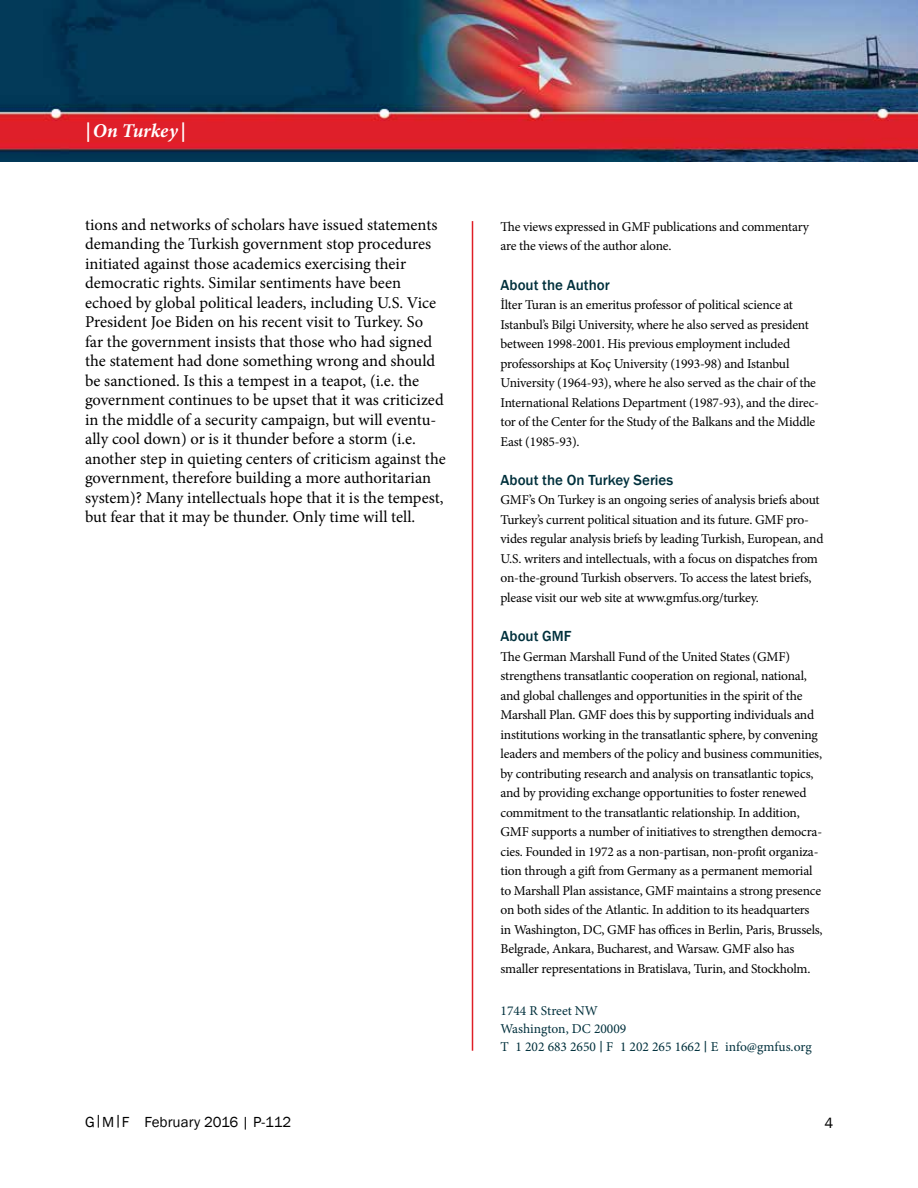
<style>
.page{position:relative;width:918px;height:1188px;background:#fff}
.page>*{position:absolute;margin:0;border:0;box-sizing:border-box;transform-origin:0 0}
.t1{font:italic 700 19.5px "Minion Pro";color:#fff}
.t2{font:16.5px/19.5px "Minion Pro";color:#000}
.t3{font:500 15px "Franklin Gothic";color:#00303c}
.t4{font:15px "Franklin Gothic";color:#000}
.t5{font:13.5px/19.5px "Minion Pro";letter-spacing:-.015em;color:#000}
.t6{font:13.5px/18px "Minion Pro";color:#00303c}
.s1{font-family:"Franklin Gothic"}
</style>
<div class="page">
<img style="left:0;top:0;width:918px;height:162px">
<hr style="left:472px;top:221px;width:1px;height:830px;background:#df1e26">
<h1 class="t1" style="left:85px;top:117px;width:102px">|On Turkey |</h1>
<p class="t2" style="left:85px;top:215px;width:362px">tions and networks of scholars have issued statements demanding the Turkish government stop procedures initiated against those academics exercising their democratic rights. Similar sentiments have been echoed by global political leaders, including U.S. Vice President Joe Biden on his recent visit to Turkey. So<br>far the government insists that those who had signed the statement had done something wrong and should be sanctioned. Is this a tempest in a teapot, (i.e. the government continues to be upset that it was criticized in the middle of a security campaign, but will eventu&shy;ally cool down) or is it thunder before a storm (i.e. another step in quieting centers of criticism against the government, therefore building a more authoritarian system)? Many intellectuals hope that it is the tempest, but fear that it may be thunder. Only time will tell.</p>
<p class="t5" style="left:501px;top:217px;width:310px">The views expressed in GMF publications and commentary are the views of the author alone.</p>
<p class="t3" style="left:501px;top:275px;width:111px">About the Author</p>
<p class="t5" style="left:501px;top:295px;width:320px">İlter Turan is an emeritus professor of political science at Istanbul’s Bilgi University, where he also served as president between 1998-2001. His previous employment included professorships at Koç University (1993-98) and Istanbul University (1964-93), where he also served as the chair of the International Relations Department (1987-93), and the direc&shy;tor of the Center for the Study of the Balkans and the Middle East (1985-93).</p>
<p class="t3" style="left:501px;top:471px;width:174px">About the On Turkey Series</p>
<p class="t5" style="left:501px;top:490px;width:324px">GMF’s On Turkey is an ongoing series of analysis briefs about Turkey’s current political situation and its future. GMF pro&shy;vides regular analysis briefs by leading Turkish, European, and U.S. writers and intellectuals, with a focus on dispatches from on-the-ground Turkish observers. To access the latest briefs, please visit our web site at www.gmfus.org/turkey.</p>
<p class="t3" style="left:501px;top:627px;width:73px">About GMF</p>
<p class="t5" style="left:501px;top:647px;width:324px">The German Marshall Fund of the United States (GMF) strengthens transatlantic cooperation on regional, national, and global challenges and opportunities in the spirit of the Marshall Plan. GMF does this by supporting individuals and institutions working in the transatlantic sphere, by convening leaders and members of the policy and business communities, by contributing research and analysis on transatlantic topics, and by providing exchange opportunities to foster renewed commitment to the transatlantic relationship. In addition, GMF supports a number of initiatives to strengthen democra&shy;cies. Founded in 1972 as a non-partisan, non-profit organiza&shy;tion through a gift from Germany as a permanent memorial to Marshall Plan assistance, GMF maintains a strong presence on both sides of the Atlantic. In addition to its headquarters in Washington, DC, GMF has offices in Berlin, Paris, Brussels, Belgrade, Ankara, Bucharest, and Warsaw. GMF also has smaller representations in Bratislava, Turin, and Stockholm.</p>
<p class="t6" style="left:501px;top:1002px;width:313px">1744 R Street NW<br>Washington, DC 20009<br>T 1 202 683 2650<span class="s1">|</span>F 1 202 265 1662<span class="s1">|</span>E info@gmfus.org</p>
<p class="t4" style="left:85px;top:1112px;width:208px">G|M|F February 2016 | P-112</p>
<p class="t4" style="left:825px;top:1113px;width:10px">4</p>
</div>
